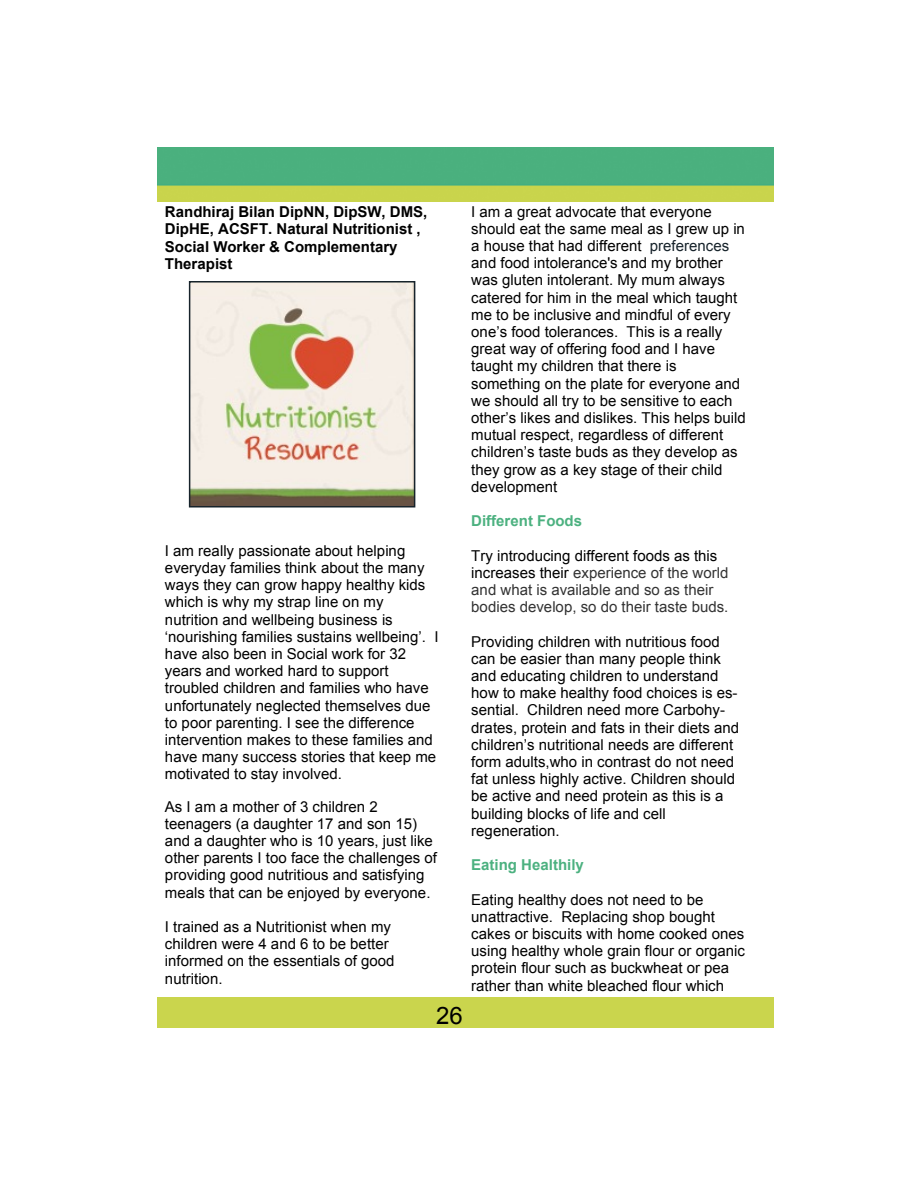
<style>
.page{position:relative;width:918px;height:1188px;background:#fff}
.page>*{position:absolute;margin:0;border:0;box-sizing:border-box;transform-origin:0 0}
.t1{font:24px "Arial";color:#000}
.t2{font:15px/17.2px "Arial";color:#000}
.t3{font:15px/17.2px "Arial";color:#333}
.t4{font:700 15px/17.2px "Arial";color:#000}
.t5{font:700 15px "Arial";color:#4cb180}
.s1{color:#17232b}
.s2{color:#000}
</style>
<div class="page">
<div style="left:157px;top:997px;width:617px;height:31px;background:#cad54d"></div>
<img style="left:192px;top:284px;width:220px;height:221px">
<div style="left:189px;top:281px;width:226px;height:227px;border:2px solid #17232b"></div>
<img style="left:157px;top:148px;width:617px;height:54px">
<p class="t4" style="left:165px;top:205px;width:264px">Randhiraj Bilan DipNN, DipSW, DMS,<br>DipHE, ACSFT. Natural Nutritionist ,<br>Social Worker &amp; Complementary<br>Therapist</p>
<p class="t2" style="left:165px;top:543px;width:275px">I am really passionate about helping everyday families think about the many ways they can grow happy healthy kids which is why my strap line on my nutrition and wellbeing business is ‘nourishing families sustains wellbeing’. I have also been in Social work for 32 years and worked hard to support troubled children and families who have unfortunately neglected themselves due to poor parenting. I see the difference intervention makes to these families and have many success stories that keep me motivated to stay involved.</p>
<p class="t2" style="left:165px;top:799px;width:274px">As I am a mother of 3 children 2 teenagers (a daughter 17 and son 15) and a daughter who is 10 years, just like other parents I too face the challenges of providing good nutritious and satisfying meals that can be enjoyed by everyone.</p>
<p class="t2" style="left:165px;top:920px;width:231px">I trained as a Nutritionist when my children were 4 and 6 to be better informed on the essentials of good nutrition.</p>
<h1 class="t1" style="left:436px;top:1006px;width:28px">26</h1>
<p class="t2" style="left:471px;top:204px;width:276px">I am a great advocate that everyone should eat the same meal as I grew up in a house that had different <span class="s1">preferences </span>and food intolerance's and my brother was gluten intolerant. My mum always catered for him in the meal which taught me to be inclusive and mindful of every one’s food tolerances. This is a really great way of offering food and I have taught my children that there is something on the plate for everyone and we should all try to be sensitive to each other’s likes and dislikes. This helps build mutual respect, regardless of different children’s taste buds as they develop as they grow as a key stage of their child development</p>
<p class="t5" style="left:471px;top:515px;width:112px">Different Foods</p>
<p class="t3" style="left:471px;top:548px;width:259px"><span class="s2">Try introducing different foods as this increases their</span> experience of the world and what is available and so as their bodies develop, so do their taste buds.</p>
<p class="t2" style="left:471px;top:634px;width:269px">Providing children with nutritious food can be easier than many people think and educating children to understand how to make healthy food choices is es&shy;sential. Children need more Carbohy&shy;drates, protein and fats in their diets and children’s nutritional needs are different form adults,who in contrast do not need fat unless highly active. Children should be active and need protein as this is a building blocks of life and cell regeneration.</p>
<p class="t5" style="left:471px;top:859px;width:114px">Eating Healthily</p>
<p class="t2" style="left:471px;top:892px;width:275px">Eating healthy does not need to be unattractive. Replacing shop bought cakes or biscuits with home cooked ones using healthy whole grain flour or organic protein flour such as buckwheat or pea rather than white bleached flour which</p>
</div>
